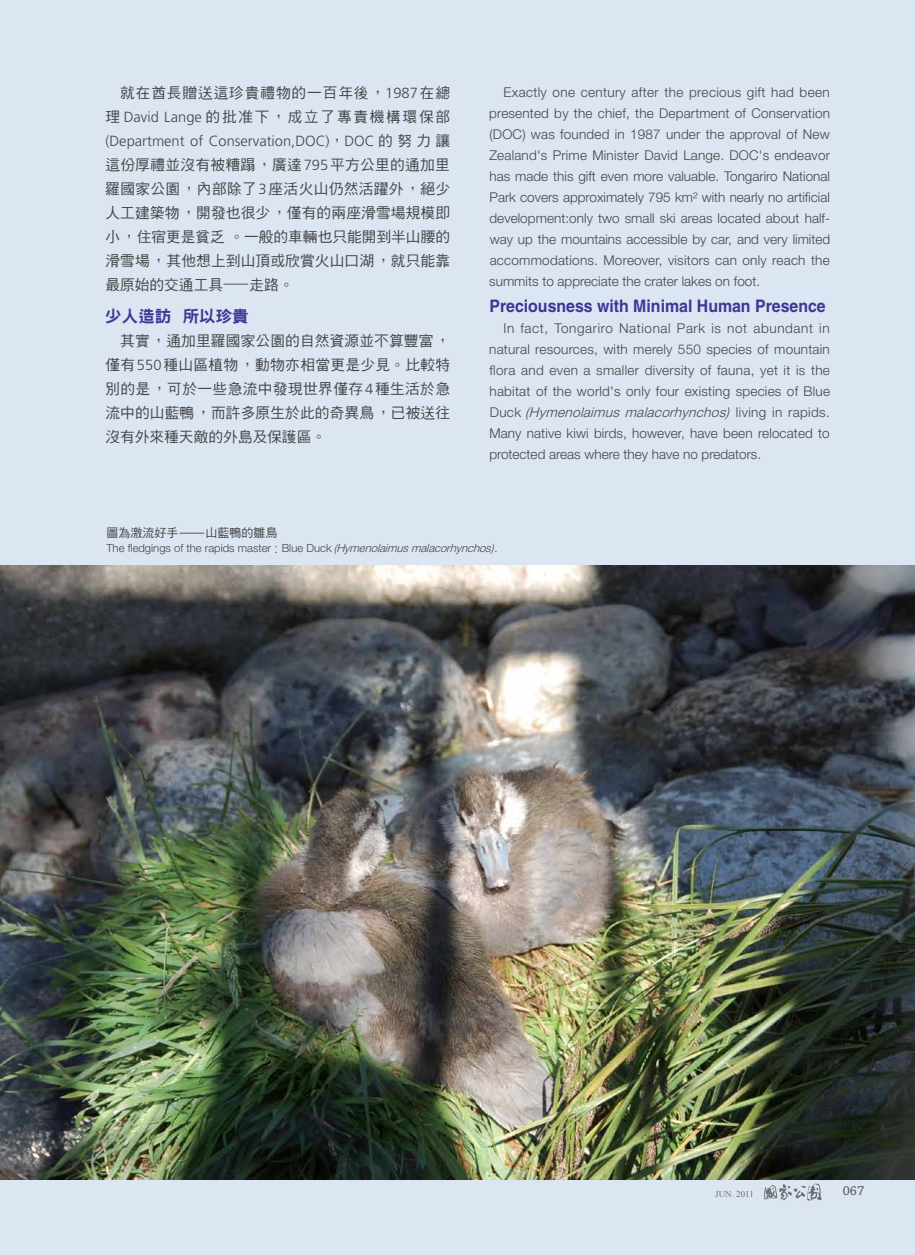
<style>
.page{position:relative;width:915px;height:1255px;background:#fff}
.page>*{position:absolute;margin:0;border:0;box-sizing:border-box;transform-origin:0 0}
.t1{font:700 17.25px "Helvetica";color:#3d3695;scale:.92 1}
.t2{font:16.5px "DF Hei Std W9";color:#3d3695}
.t3{font:14.7px/24px "DF Hei Std W5";letter-spacing:.01em;color:#454547;text-align:justify}
.t4{font:14.7px/24px "DF Hei Std W5";letter-spacing:.06em;color:#454547;text-align:right}
.t5{font:300 14.7px "Frutiger LT Std";color:#454547}
.t6{font:300 13.5px/21px "Helvetica Neue LT Std";color:#454547;text-align:justify}
.t7{font:13.5px "Chaparral Pro";color:#454547}
.t8{font:12px "DF Hei Std W5";color:#454547}
.t9{font:300 11.25px "Helvetica Neue LT Std";color:#454547}
.t10{font:9px "Times New Roman";color:#6d6e71}
.s1{font-family:"Frutiger LT Std";font-weight:300}
.s2{font-family:"DF Hei Std W5";font-weight:400}
.s3{font-size:13.5px}
.s4{font-style:italic}
.s5{font-family:"Frutiger LT Std";font-size:13.5px}
</style>
<div class="page">
<div style="left:0;top:0;width:914px;height:1254px;background:#dbe6f2"></div>
<img style="left:0;top:565px;width:914px;height:614px">
<svg style="left:764px;top:1183px;width:57px;height:17px"></svg>
<p class="t4" style="left:105px;top:80px;width:346px">就在酋長贈送這珍貴禮物的一百年後，<span class="s1">1987</span>在總理 <span class="s1">David Lange</span> 的批准下，成立了專責機構環保部</p>
<p class="t5" style="left:105px;top:132px;width:346px">(Department of Conservation,DOC)<span class="s2">，</span>DOC <span class="s2">的努力讓</span></p>
<p class="t3" style="left:105px;top:152px;width:346px">這份厚禮並沒有被糟蹋，廣達<span class="s1">795</span>平方公里的通加里羅國家公園，內部除了<span class="s1">3</span>座活火山仍然活躍外，絕少人工建築物，開發也很少，僅有的兩座滑雪場規模即小，住宿更是貧乏。一般的車輛也只能開到半山腰的滑雪場，其他想上到山頂或欣賞火山口湖，就只能靠最原始的交通工具<span class="s3">—</span>走路。</p>
<p class="t2" style="left:105px;top:307px;width:145px">少人造訪 所以珍貴</p>
<p class="t3" style="left:105px;top:329px;width:346px;text-indent:15px">其實，通加里羅國家公園的自然資源並不算豐富，僅有<span class="s1">550</span>種山區植物，動物亦相當更是少見。比較特別的是，可於一些急流中發現世界僅存<span class="s1">4</span>種生活於急流中的山藍鴨，而許多原生於此的奇異鳥，已被送往沒有外來種天敵的外島及保護區。</p>
<p class="t6" style="left:489px;top:81px;width:342px;text-indent:14px">Exactly one century after the precious gift had been presented by the chief, the Department of Conservation (DOC) was founded in 1987 under the approval of New Zealand's Prime Minister David Lange. DOC's endeavor has made this gift even more valuable. Tongariro National Park covers approximately 795 km² with nearly no artificial development:only two small ski areas located about half&shy;way up the mountains accessible by car, and very limited accommodations. Moreover, visitors can only reach the summits to appreciate the crater lakes on foot.</p>
<p class="t1" style="left:489px;top:295px;width:367px">Preciousness with Minimal Human Presence</p>
<p class="t6" style="left:489px;top:317px;width:342px;text-indent:14px">In fact, Tongariro National Park is not abundant in natural resources, with merely 550 species of mountain flora and even a smaller diversity of fauna, yet it is the habitat of the world's only four existing species of Blue D u c k <span class="s4">(Hymenolaimus malacorhynchos)</span> l i v i n g i n r a p i d s .<br>Many native kiwi birds, however, have been relocated to protected areas where they have no predators.</p>
<p class="t8" style="left:106px;top:526px;width:173px">圖為激流好手<span class="s3">—</span>山藍鴨的雛鳥</p>
<p class="t9" style="left:106px;top:541px;width:392px">The fledgings of the rapids master <span class="s5">:</span> Blue Duck <span class="s4">(Hymenolaimusmalacorhynchos)</span>.</p>
<p class="t10" style="left:715px;top:1188px;width:40px">JUN. 2011</p>
<p class="t7" style="left:842px;top:1183px;width:23px">067</p>
</div>
